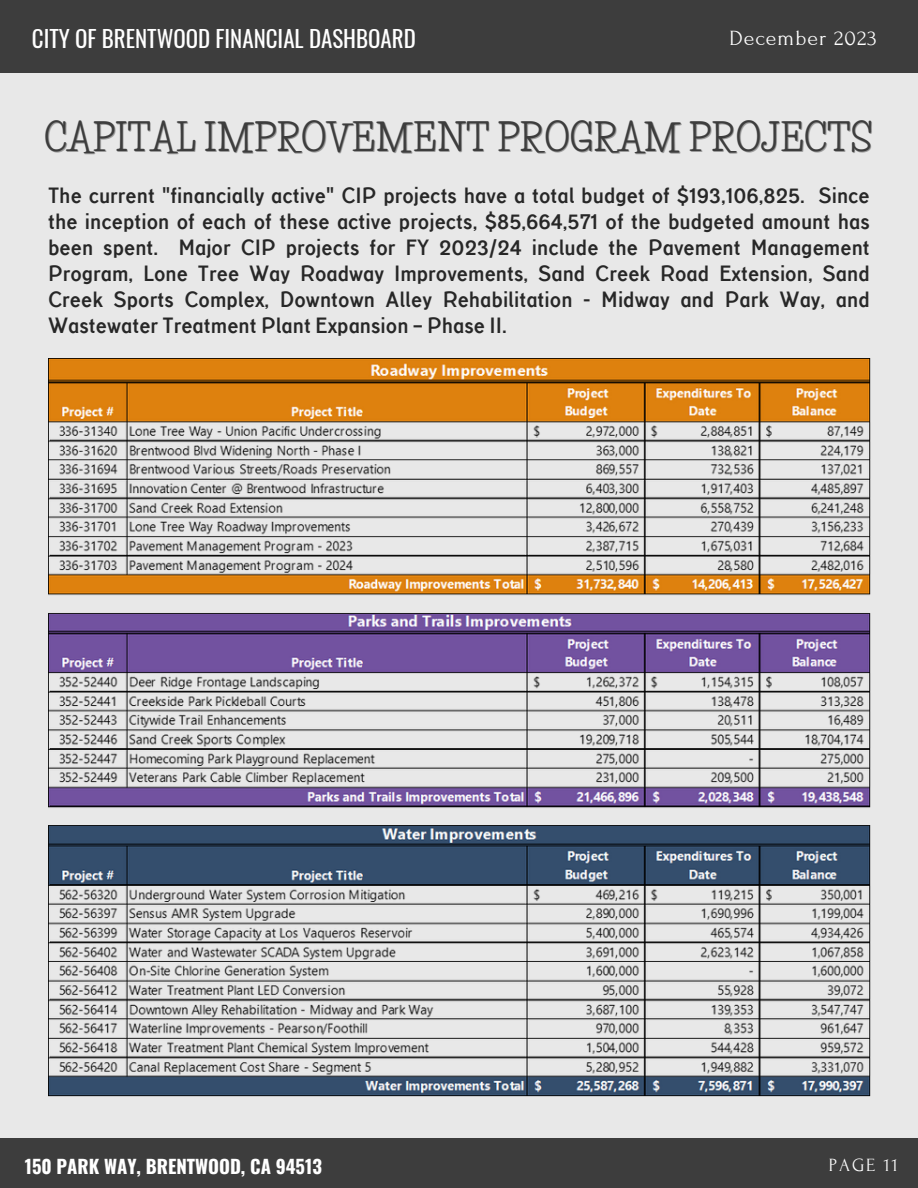
<style>
.page{position:relative;width:918px;height:1188px;background:#e8e8e8}
.page>*{position:absolute;margin:0;border:0;box-sizing:border-box;transform-origin:0 0}
.t1{font:700 36px "Life Savers";color:#3d3d3d}
.t2{font:22.95px "Oswald";color:#fff}
.t3{font:700 22.5px/25.8px "TT Corals";color:#272727;text-align:justify}
.t4{font:21.6px "Forum";letter-spacing:.05em;color:#fff}
.t5{font:700 18.75px "Oswald";color:#fff}
.t6{font:18.6px "Forum";letter-spacing:.1em;color:#fff}
</style>
<div class="page">
<div style="left:0;top:1139px;width:918px;height:49px;background:#3d3d3d"></div>
<div style="left:0;top:0;width:918px;height:73px;background:#3d3d3d"></div>
<img style="left:48px;top:359px;width:822px;height:738px">
<p class="t2" style="left:32px;top:21px;width:385px">CITY OF BRENTWOOD FINANCIAL DASHBOARD</p>
<h3 class="t4" style="left:729px;top:27px;width:149px">December 2023</h3>
<p class="t1" style="left:44px;top:116px;width:830px">CAPITAL IMPROVEMENT PROGRAM PROJECTS</p>
<h5 class="t3" style="left:48px;top:183px;width:823px">The current "financially active" CIP projects have a total budget of $193,106,825. Since the inception of each of these active projects, $85,664,571 of the budgeted amount has been spent. Major CIP projects for FY 2023/24 include the Pavement Management Program, Lone Tree Way Roadway Improvements, Sand Creek Road Extension, Sand Creek Sports Complex, Downtown Alley Rehabilitation - Midway and Park Way, and Wastewater Treatment Plant Expansion – Phase II.</h5>
<h4 class="t5" style="left:25px;top:1152px;width:299px">150 PARK WAY, BRENTWOOD, CA 94513</h4>
<h1 class="t6" style="left:829px;top:1155px;width:70px">PAGE 11</h1>
</div>
